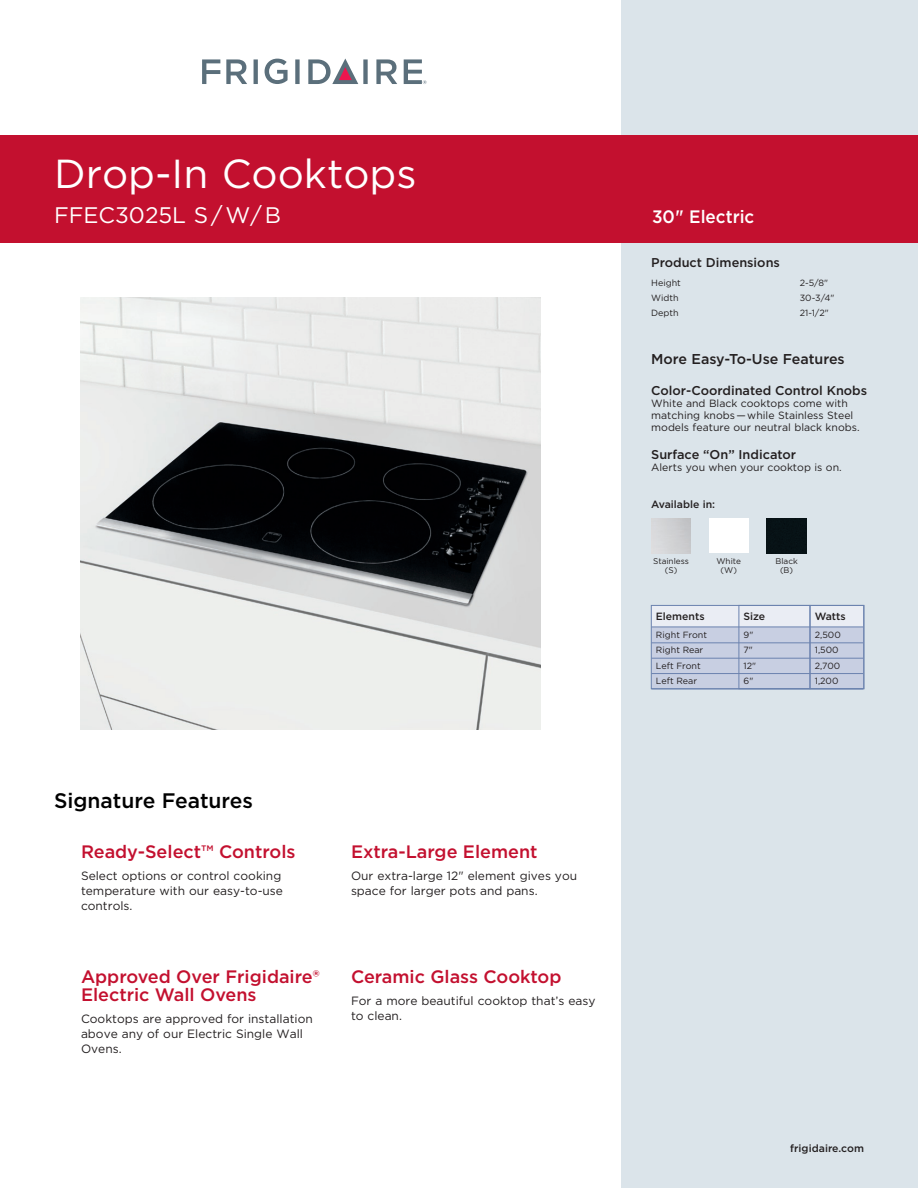
<style>
.page{position:relative;width:918px;height:1188px;background:#fff}
.page>*{position:absolute;margin:0;border:0;box-sizing:border-box;transform-origin:0 0}
.t1{font:40.5px "Gotham";color:#fff}
.t2{font:22.5px "Gotham";color:#fff}
.t3{font:500 21px "Gotham";color:#000}
.t4{font:500 18px/18px "Gotham";color:#c3102f}
.t5{font:500 18px "Gotham";color:#fff;scale:.95 1}
.t6{font:500 14.25px "Gotham";color:#231f20}
.t7{font:500 12.75px "Gotham";color:#231f20}
.t8{font:12px/15px "Gotham";color:#231f20}
.t9{font:10.5px/12px "Gotham";color:#231f20}
.t10{font:500 10.5px "Gotham";color:#231f20}
.t11{font:9px/15.3px "Gotham";color:#231f20}
.t12{font:8.25px/9px "Gotham";color:#231f20;text-align:center}
</style>
<div class="page">
<div style="left:621px;top:0;width:297px;height:1188px;background:#dbe4ea"></div>
<svg style="left:265px;top:59px;width:23px;height:25px"></svg>
<svg style="left:202px;top:59px;width:18px;height:25px"></svg>
<svg style="left:226px;top:59px;width:21px;height:25px"></svg>
<svg style="left:254px;top:59px;width:4px;height:25px"></svg>
<svg style="left:295px;top:59px;width:5px;height:25px"></svg>
<svg style="left:376px;top:59px;width:21px;height:25px"></svg>
<svg style="left:308px;top:59px;width:60px;height:25px"></svg>
<svg style="left:404px;top:59px;width:23px;height:25px"></svg>
<div style="left:0;top:135px;width:918px;height:108px;background:#c3102f"></div>
<div style="left:709px;top:519px;width:40px;height:34px;background:#fff"></div>
<img style="left:767px;top:519px;width:40px;height:34px">
<div style="left:651px;top:605px;width:213px;height:84px;background:#c8cfe2"></div>
<div style="left:651px;top:606px;width:212px;height:21px;background:#eaedf4"></div>
<hr style="left:651px;top:627px;width:212px;height:1px;background:#6c83af">
<hr style="left:651px;top:643px;width:212px;height:1px;background:#6c83af">
<hr style="left:651px;top:658px;width:212px;height:1px;background:#6c83af">
<hr style="left:651px;top:673px;width:212px;height:1px;background:#6c83af">
<hr style="left:651px;top:689px;width:212px;height:1px;background:#6c83af">
<div style="left:651px;top:605px;width:213px;height:84px;border:1px solid #6c83af"></div>
<div style="left:810px;top:605px;width:54px;height:84px;border:1px solid #6c83af"></div>
<div style="left:739px;top:605px;width:71px;height:84px;border:1px solid #6c83af"></div>
<img style="left:81px;top:297px;width:459px;height:432px">
<h1 class="t1" style="left:54px;top:147px;width:364px">Drop-In Cooktops</h1>
<h2 class="t2" style="left:54px;top:201px;width:229px">FFEC3025L S / W/ B</h2>
<h2 class="t2" style="left:69px;top:201px;width:17px">P</h2>
<h2 class="t2" style="left:145px;top:201px;width:67px">8 K S</h2>
<h3 class="t5" style="left:648px;top:205px;width:109px">30" Electric</h3>
<h3 class="t5" style="left:652px;top:205px;width:109px">30" Electric</h3>
<p class="t7" style="left:651px;top:254px;width:130px">Product Dimensions</p>
<p class="t11" style="left:651px;top:275px;width:31px">Height</p>
<p class="t11" style="left:800px;top:275px;width:30px">2-5/8"</p>
<p class="t11" style="left:651px;top:290px;width:29px">Width</p>
<p class="t11" style="left:800px;top:290px;width:36px">30-3/4"</p>
<p class="t11" style="left:651px;top:305px;width:29px">Depth</p>
<p class="t11" style="left:800px;top:305px;width:30px">21-1/2"</p>
<p class="t6" style="left:651px;top:349px;width:195px">More Easy-To-Use Features</p>
<p class="t7" style="left:651px;top:383px;width:217px">Color-Coordinated Control Knobs</p>
<p class="t9" style="left:651px;top:397px;width:210px">White and Black cooktops come with matching knobs — while Stainless Steel models feature our neutral black knobs.</p>
<p class="t7" style="left:651px;top:446px;width:146px">Surface “On” Indicator</p>
<p class="t9" style="left:651px;top:461px;width:192px">Alerts you when your cooktop is on.</p>
<p class="t10" style="left:651px;top:497px;width:65px">Available in:</p>
<h3 class="t3" style="left:54px;top:787px;width:201px">Signature Features</h3>
<h3 class="t4" style="left:81px;top:843px;width:216px">Ready-Select™ Controls</h3>
<p class="t8" style="left:81px;top:868px;width:204px">Select options or control cooking temperature with our easy-to-use controls.</p>
<h3 class="t4" style="left:81px;top:967px;width:240px">Approved Over Frigidaire®<br>Electric Wall Ovens</h3>
<p class="t8" style="left:81px;top:1011px;width:233px">Cooktops are approved for installation above any of our Electric Single Wall<br>Ovens.</p>
<h3 class="t4" style="left:351px;top:843px;width:188px">Extra-Large Element</h3>
<p class="t8" style="left:351px;top:868px;width:228px">Our extra-large 12" element gives you space for larger pots and pans.</p>
<h3 class="t4" style="left:351px;top:967px;width:212px">Ceramic Glass Cooktop</h3>
<p class="t8" style="left:351px;top:993px;width:246px">For a more beautiful cooktop that’s easy to clean.</p>
<p class="t12" style="left:653px;top:557px;width:37px">Stainless (S)</p>
<p class="t12" style="left:775px;top:557px;width:24px">Black (B)</p>
<p class="t10" style="left:656px;top:609px;width:50px">Elements</p>
<p class="t11" style="left:656px;top:627px;width:53px">Right Front<br>Right Rear<br>Left Front<br>Left Rear</p>
<p class="t12" style="left:717px;top:557px;width:26px">White (W)</p>
<p class="t10" style="left:744px;top:609px;width:23px">Size</p>
<p class="t11" style="left:744px;top:627px;width:14px">9"<br>7"<br>12"<br>6"</p>
<p class="t10" style="left:815px;top:609px;width:32px">Watts</p>
<p class="t11" style="left:815px;top:627px;width:27px">2,500<br>1,500<br>2,700<br>1,200</p>
<p class="t10" style="left:790px;top:1141px;width:75px">frigidaire.com</p>
</div>
